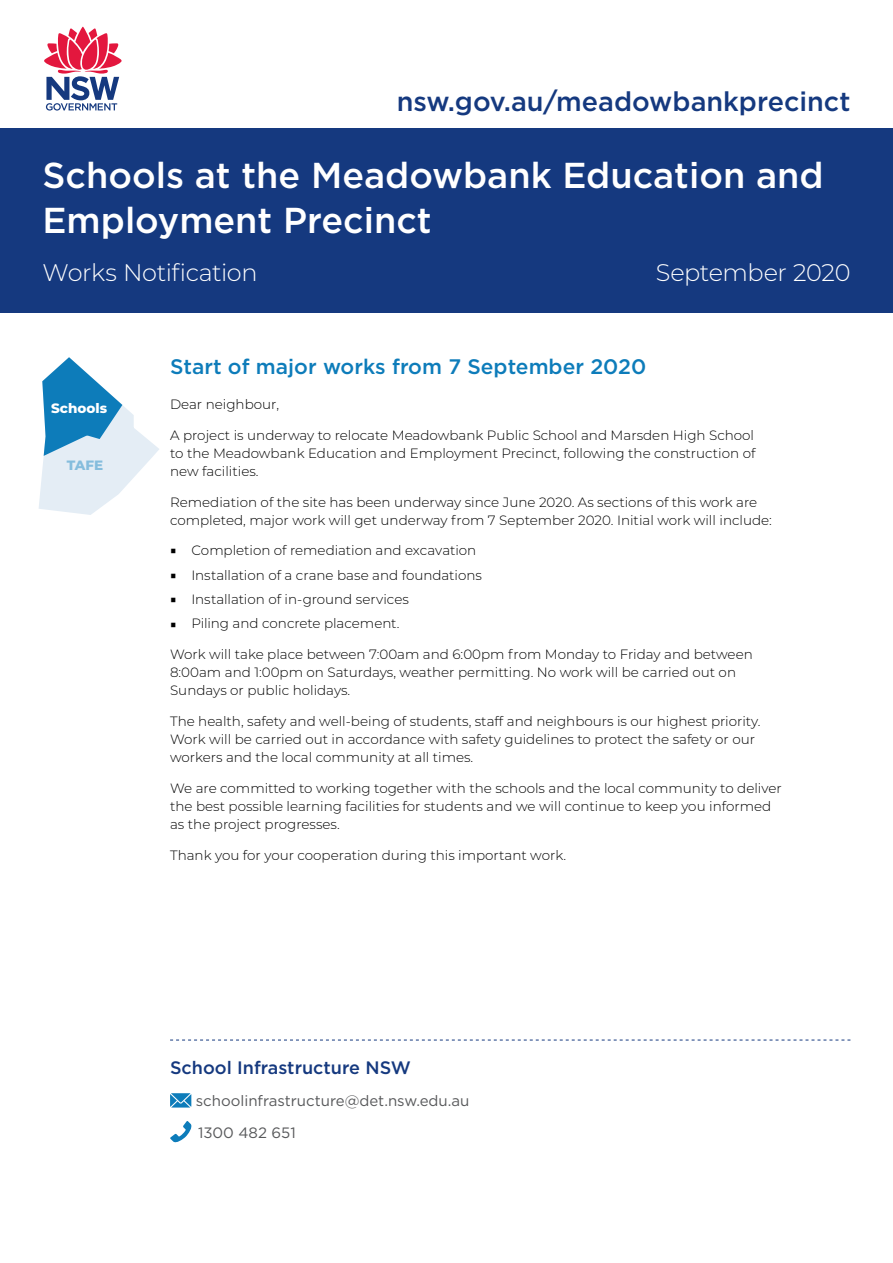
<style>
.page{position:relative;width:893px;height:1263px;background:#fff}
.page>*{position:absolute;margin:0;border:0;box-sizing:border-box;transform-origin:0 0}
.t1{font:500 36px/45px "Gotham";color:#fff}
.t2{font:500 27px "Gotham";color:#15397f}
.Info_pack_intro{font:300 24px "Montserrat";letter-spacing:-.02em;color:#fff}
.Heading_2_SINSW{font:500 21px "Gotham";color:#0d7cba}
.Subheading{font:500 18px "Gotham";color:#15397f}
.Contact_details{font:15px "Gotham";color:#58595b}
.Body_light_9_12{font:300 13.5px/18px "Montserrat";color:#000}
.Body_light_9_12-2{font:800 13.5px "Montserrat";color:#fff}
.Body_light_9_12-3{font:800 13.5px "Montserrat";color:#85bddd}
.s1{font-size:11.55px}
</style>
<div class="page">
<div style="left:0;top:128px;width:893px;height:185px;background:#15397f"></div>
<svg style="left:44px;top:26px;width:78px;height:85px"></svg>
<svg style="left:170px;top:1040px;width:680px;height:1px"></svg>
<svg style="left:170px;top:1093px;width:21px;height:14px"></svg>
<svg style="left:170px;top:1121px;width:22px;height:22px"></svg>
<svg style="left:39px;top:357px;width:120px;height:158px"></svg>
<h2 class="t2" style="left:397px;top:83px;width:455px">nsw.gov.au/meadowbankprecinct</h2>
<p class="t1" style="left:43px;top:152px;width:783px">Schools at the Meadowbank Education and<br>Employment Precinct</p>
<p class="Info_pack_intro" style="left:43px;top:256px;width:217px">Works Notification</p>
<p class="Info_pack_intro" style="left:656px;top:256px;width:196px">September 2020</p>
<p class="Body_light_9_12-2" style="left:51px;top:398px;width:57px">Schools</p>
<p class="Body_light_9_12-3" style="left:67px;top:456px;width:38px">TAFE</p>
<p class="Heading_2_SINSW" style="left:170px;top:353px;width:478px">Start of major works from 7 September 2020</p>
<p class="Body_light_9_12" style="left:170px;top:395px;width:111px">Dear neighbour,</p>
<p class="Body_light_9_12" style="left:170px;top:426px;width:587px;text-align:justify">A project is underway to relocate Meadowbank Public School and Marsden High School to the Meadowbank Education and Employment Precinct, following the construction of new facilities.</p>
<p class="Body_light_9_12" style="left:170px;top:492px;width:603px">Remediation of the site has been underway since June 2020. As sections of this work are completed, major work will get underway from 7 September 2020. Initial work will include:</p>
<p class="Body_light_9_12" style="left:170px;top:541px;width:308px"><span class="s1">■</span> Completion of remediation and excavation</p>
<p class="Body_light_9_12" style="left:170px;top:565px;width:313px"><span class="s1">■</span> Installation of a crane base and foundations</p>
<p class="Body_light_9_12" style="left:170px;top:590px;width:240px"><span class="s1">■</span> Installation of in-ground services</p>
<p class="Body_light_9_12" style="left:170px;top:614px;width:231px"><span class="s1">■</span> Piling and concrete placement.</p>
<p class="Body_light_9_12" style="left:170px;top:645px;width:584px">Work will take place between 7:00am and 6:00pm from Monday to Friday and between<br>8:00am and 1:00pm on Saturdays, weather permitting. No work will be carried out on<br>Sundays or public holidays.</p>
<p class="Body_light_9_12" style="left:170px;top:712px;width:592px">The health, safety and well-being of students, staff and neighbours is our highest priority.<br>Work will be carried out in accordance with safety guidelines to protect the safety or our workers and the local community at all times.</p>
<p class="Body_light_9_12" style="left:170px;top:778px;width:613px">We are committed to working together with the schools and the local community to deliver the best possible learning facilities for students and we will continue to keep you informed as the project progresses.</p>
<p class="Body_light_9_12" style="left:170px;top:845px;width:397px">Thank you for your cooperation during this important work.</p>
<p class="Subheading" style="left:170px;top:1056px;width:242px">School Infrastructure NSW</p>
<p class="Contact_details" style="left:196px;top:1091px;width:275px">schoolinfrastructure@det.nsw.edu.au</p>
<p class="Contact_details" style="left:198px;top:1123px;width:99px">1300 482 651</p>
</div>
